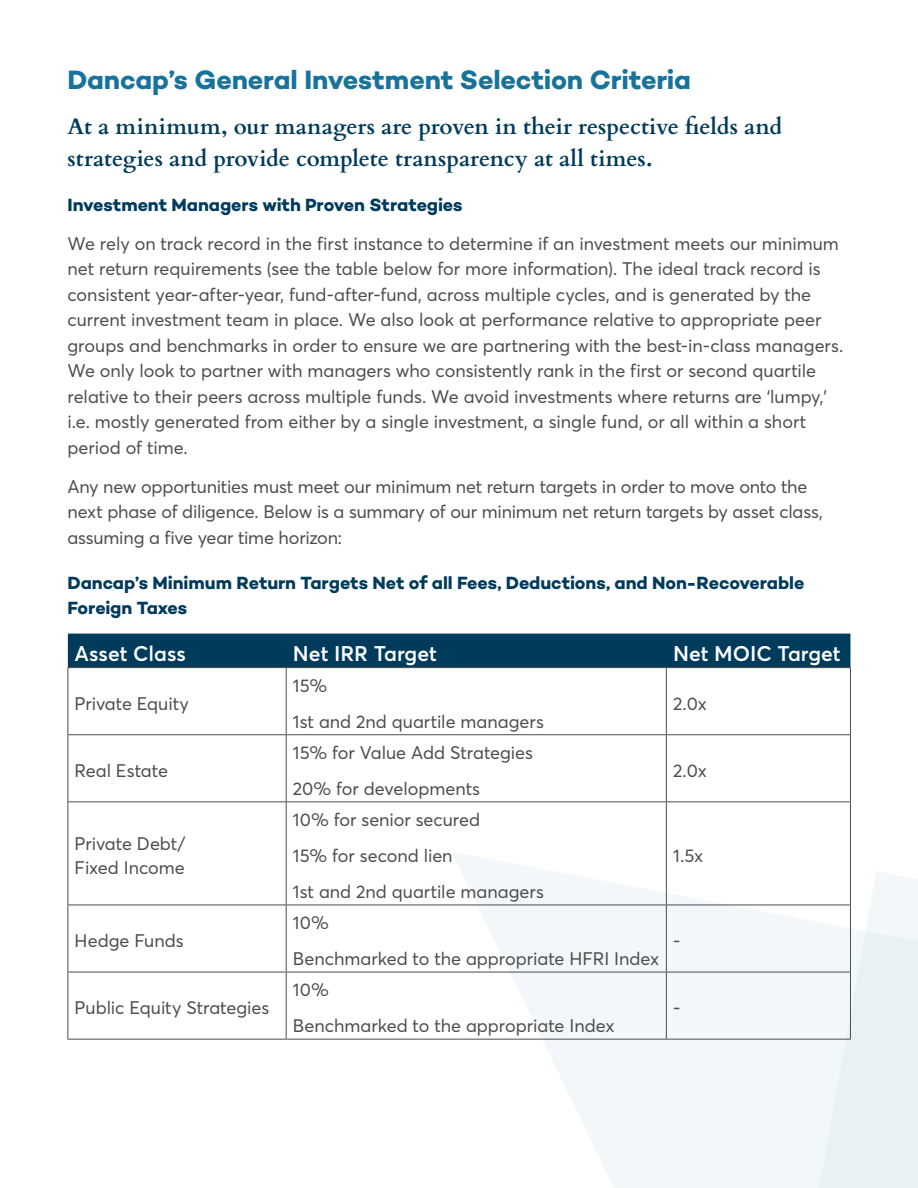
<style>
.page{position:relative;width:918px;height:1188px;background:#fff}
.page>*{position:absolute;margin:0;border:0;box-sizing:border-box;transform-origin:0 0}
.t1{font:27px "Campton Bold DEMO";letter-spacing:-.005em;color:#17739c}
.t2{font:700 22.5px/31.5px "Cardo";letter-spacing:-.005em;color:#003b5c}
.t3{font:600 21px "Averta";color:#fff}
.t4{font:18px/25.5px "Averta";color:#4d4d4d}
.t5{font:18px/25.5px "Campton Bold DEMO";letter-spacing:-.005em;color:#003b5c}
</style>
<div class="page">
<svg style="left:452px;top:852px;width:349px;height:336px;fill:#f2f7fa"></svg>
<svg style="left:801px;top:872px;width:117px;height:316px"></svg>
<div style="left:68px;top:634px;width:782px;height:33px;background:#003b5c"></div>
<hr style="left:68px;top:667px;width:218px;height:1px;background:#4d4d4d">
<hr style="left:68px;top:668px;width:1px;height:66px;background:#4d4d4d">
<hr style="left:286px;top:667px;width:380px;height:1px;background:#4d4d4d">
<hr style="left:286px;top:668px;width:1px;height:66px;background:#4d4d4d">
<hr style="left:666px;top:667px;width:185px;height:1px;background:#4d4d4d">
<hr style="left:666px;top:668px;width:1px;height:66px;background:#4d4d4d">
<hr style="left:850px;top:668px;width:1px;height:66px;background:#4d4d4d">
<hr style="left:68px;top:734px;width:218px;height:1px;background:#4d4d4d">
<hr style="left:68px;top:735px;width:1px;height:66px;background:#4d4d4d">
<hr style="left:286px;top:734px;width:380px;height:1px;background:#4d4d4d">
<hr style="left:286px;top:735px;width:1px;height:66px;background:#4d4d4d">
<hr style="left:666px;top:734px;width:185px;height:1px;background:#4d4d4d">
<hr style="left:666px;top:735px;width:1px;height:66px;background:#4d4d4d">
<hr style="left:850px;top:735px;width:1px;height:66px;background:#4d4d4d">
<hr style="left:68px;top:801px;width:218px;height:1px;background:#4d4d4d">
<hr style="left:68px;top:802px;width:1px;height:103px;background:#4d4d4d">
<hr style="left:286px;top:801px;width:380px;height:1px;background:#4d4d4d">
<hr style="left:286px;top:802px;width:1px;height:103px;background:#4d4d4d">
<hr style="left:666px;top:801px;width:185px;height:1px;background:#4d4d4d">
<hr style="left:666px;top:802px;width:1px;height:103px;background:#4d4d4d">
<hr style="left:850px;top:802px;width:1px;height:103px;background:#4d4d4d">
<hr style="left:68px;top:905px;width:218px;height:1px;background:#4d4d4d">
<hr style="left:68px;top:905px;width:1px;height:67px;background:#4d4d4d">
<hr style="left:286px;top:905px;width:380px;height:1px;background:#4d4d4d">
<hr style="left:286px;top:905px;width:1px;height:67px;background:#4d4d4d">
<hr style="left:666px;top:905px;width:185px;height:1px;background:#4d4d4d">
<hr style="left:666px;top:905px;width:1px;height:67px;background:#4d4d4d">
<hr style="left:850px;top:905px;width:1px;height:67px;background:#4d4d4d">
<hr style="left:68px;top:972px;width:218px;height:1px;background:#4d4d4d">
<hr style="left:68px;top:972px;width:1px;height:67px;background:#4d4d4d">
<hr style="left:286px;top:972px;width:380px;height:1px;background:#4d4d4d">
<hr style="left:286px;top:972px;width:1px;height:67px;background:#4d4d4d">
<hr style="left:666px;top:972px;width:185px;height:1px;background:#4d4d4d">
<hr style="left:666px;top:972px;width:1px;height:67px;background:#4d4d4d">
<hr style="left:850px;top:972px;width:1px;height:67px;background:#4d4d4d">
<hr style="left:68px;top:1039px;width:218px;height:1px;background:#4d4d4d">
<hr style="left:286px;top:1039px;width:380px;height:1px;background:#4d4d4d">
<hr style="left:666px;top:1039px;width:185px;height:1px;background:#4d4d4d">
<p class="t1" style="left:68px;top:64px;width:625px">Dancap’s General Investment Selection Criteria</p>
<p class="t2" style="left:68px;top:109px;width:716px">At a minimum, our managers are proven in their respective fields and strategies and provide complete transparency at all times.</p>
<p class="t5" style="left:68px;top:192px;width:396px">Investment Managers with Proven Strategies</p>
<p class="t4" style="left:68px;top:230px;width:777px">We rely on track record in the first instance to determine if an investment meets our minimum net return requirements (see the table below for more information). The ideal track record is consistent year-after-year, fund-after-fund, across multiple cycles, and is generated by the current investment team in place. We also look at performance relative to appropriate peer groups and benchmarks in order to ensure we are partnering with the best-in-class managers.<br>We only look to partner with managers who consistently rank in the first or second quartile relative to their peers across multiple funds. We avoid investments where returns are ‘lumpy,’ i.e. mostly generated from either by a single investment, a single fund, or all within a short period of time.</p>
<p class="t4" style="left:68px;top:473px;width:757px">Any new opportunities must meet our minimum net return targets in order to move onto the next phase of diligence. Below is a summary of our minimum net return targets by asset class, assuming a five year time horizon:</p>
<p class="t5" style="left:68px;top:570px;width:738px">Dancap’s Minimum Return Targets Net of all Fees, Deductions, and Non-Recoverable<br>Foreign Taxes</p>
<p class="t3" style="left:75px;top:639px;width:113px">Asset Class</p>
<p class="t3" style="left:293px;top:639px;width:145px">Net IRR Target</p>
<p class="t3" style="left:673px;top:639px;width:169px">Net MOIC Target</p>
<p class="t4" style="left:75px;top:690px;width:116px">Private Equity</p>
<p class="t4" style="left:293px;top:672px;width:36px">15%</p>
<p class="t4" style="left:293px;top:708px;width:252px">1st and 2nd quartile managers</p>
<p class="t4" style="left:673px;top:690px;width:35px">2.0x</p>
<p class="t4" style="left:75px;top:757px;width:95px">Real Estate</p>
<p class="t4" style="left:75px;top:831px;width:112px;line-height:24px">Private Debt/<br>Fixed Income</p>
<p class="t4" style="left:75px;top:927px;width:111px">Hedge Funds</p>
<p class="t4" style="left:75px;top:995px;width:196px">Public Equity Strategies</p>
<p class="t4" style="left:293px;top:739px;width:242px">15% for Value Add Strategies</p>
<p class="t4" style="left:293px;top:775px;width:189px">20% for developments</p>
<p class="t4" style="left:293px;top:806px;width:189px">10% for senior secured</p>
<p class="t4" style="left:293px;top:842px;width:161px">15% for second lien</p>
<p class="t4" style="left:293px;top:878px;width:252px">1st and 2nd quartile managers</p>
<p class="t4" style="left:293px;top:909px;width:37px">10%</p>
<p class="t4" style="left:293px;top:945px;width:368px">Benchmarked to the appropriate HFRI Index</p>
<p class="t4" style="left:293px;top:977px;width:37px">10%</p>
<p class="t4" style="left:293px;top:1013px;width:323px">Benchmarked to the appropriate Index</p>
<p class="t4" style="left:673px;top:757px;width:35px">2.0x</p>
<p class="t4" style="left:673px;top:842px;width:32px">1.5x</p>
<p class="t4" style="left:673px;top:927px;width:9px">-</p>
<p class="t4" style="left:673px;top:995px;width:9px">-</p>
</div>
